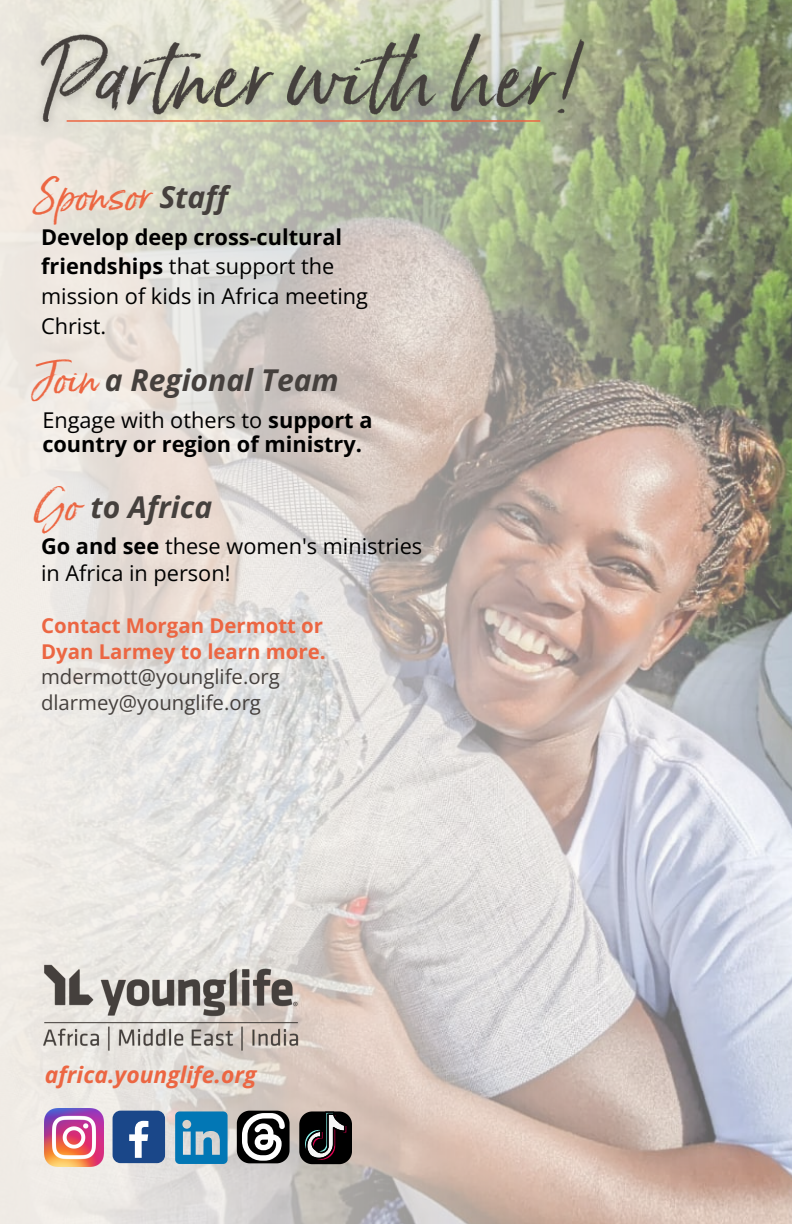
<style>
.page{position:relative;width:792px;height:1224px;background:#fff}
.page>*{position:absolute;margin:0;border:0;box-sizing:border-box;transform-origin:0 0}
.t1{font:40px "Born Ready Slanted";color:#ec6642}
.t2{font:italic 700 30px "Open Sans";color:#45403d}
.t3{font:italic 700 22.8px "Open Sans";color:#ec6642}
.t4{font:21.8px/29.6px "Open Sans";color:#000}
.t5{font:700 21.8px/24.4px "Open Sans";color:#000}
.t6{font:700 20.4px "Open Sans";color:#ec6642}
.t7{font:20.4px "Open Sans";color:#45403d}
.s1{font-weight:700}
.s2{font-weight:400}
</style>
<div class="page">
<img style="left:0;top:0;width:792px;height:1224px">
<img style="left:24px;top:14px;width:577px;height:136px">
<hr style="left:67px;top:120px;width:473px;height:2px;background:#ec6642">
<img style="left:45px;top:1158px;width:58px;height:9px">
<div style="left:113px;top:1111px;width:52px;height:52px;background:#1a4789;border-radius:8px"></div>
<svg style="left:175px;top:1158px;width:53px;height:6px"></svg>
<svg style="left:237px;top:1158px;width:52px;height:5px"></svg>
<svg style="left:299px;top:1111px;width:53px;height:53px;background:#3a3637"></svg>
<img style="left:32px;top:881px;width:278px;height:277px">
<h3 class="t1" style="left:32px;top:171px;width:119px">Sponsor</h3>
<h3 class="t2" style="left:159px;top:176px;width:70px">Staff</h3>
<h3 class="t4" style="left:41px;top:222px;width:329px"><span class="s1">Develop deep cross-cultural friendships</span> that support the mission of kids in Africa meeting<br>Christ.</h3>
<h5 class="t1" style="left:34px;top:354px;width:66px">Join</h5>
<h5 class="t2" style="left:105px;top:359px;width:236px">a Regional Team</h5>
<h5 class="t5" style="left:42px;top:407px;width:332px"><span class="s2">Engage with others to</span> support a country or region of ministry.</h5>
<p class="t1" style="left:34px;top:481px;width:46px">Go</p>
<h2 class="t2" style="left:90px;top:486px;width:123px">to Africa</h2>
<h2 class="t4" style="left:41px;top:531px;width:383px;line-height:27.8px"><span class="s1">Go and see</span> these women's ministries in Africa in person!</h2>
<p class="t6" style="left:41px;top:611px;width:284px">Contact Morgan Dermott or</p>
<p class="t6" style="left:41px;top:637px;width:286px">Dyan Larmey to learn more.</p>
<p class="t7" style="left:41px;top:662px;width:240px">mdermott@younglife.org</p>
<p class="t7" style="left:41px;top:688px;width:221px">dlarmey@younglife.org</p>
<h4 class="t3" style="left:45px;top:1059px;width:213px">africa.younglife.org</h4>
</div>
